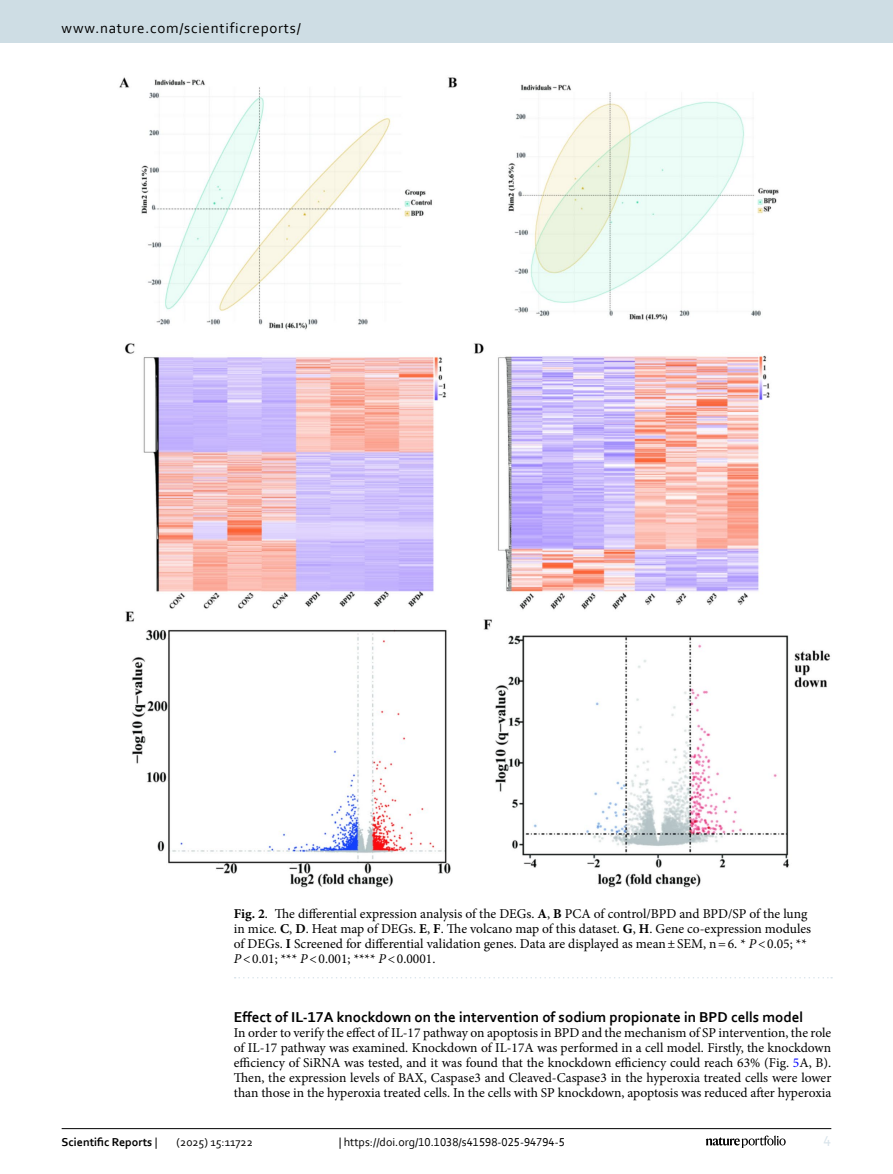
<style>
.page{position:relative;width:893px;height:1174px;background:#fff}
.page>*{position:absolute;margin:0;border:0;box-sizing:border-box;transform-origin:0 0}
.Head_2{font:700 15px "Corbel";color:#000}
.t1{font:15px "Corbel";letter-spacing:.05em;color:#000}
.t2{font:15px "Corbel";color:#d9e4eb}
.Body_Text{font:13.5px/15px "Minion Pro";color:#000;text-align:justify}
.Figure_Caption{font:13.5px/15px "Minion Pro";color:#000}
.t3{font:12px "Corbel";color:#000}
.t4{font:700 12px "Corbel";color:#000}
.s1{font-weight:700}
.s2{font-style:italic}
.s3{color:#00f}
.s4{font-weight:400}
</style>
<div class="page">
<img style="left:119px;top:77px;width:712px;height:811px">
<svg style="left:235px;top:977px;width:597px;height:1px"></svg>
<hr style="left:62px;top:1128px;width:769px;height:1px;background:#000">
<svg style="left:706px;top:1135px;width:80px;height:12px"></svg>
<div style="left:0;top:0;width:893px;height:43px;background:#cedde4"></div>
<p class="t1" style="left:62px;top:18px;width:241px">www.nature.com/scientificreports/</p>
<p class="Figure_Caption" style="left:234px;top:905px;width:579px"><span class="s1">Fig. 2</span>. The differential expression analysis of the DEGs. <span class="s1">A</span>, <span class="s1">B</span> PCA of control/BPD and BPD/SP of the lung in mice. <span class="s1">C</span>, <span class="s1">D</span>. Heat map of DEGs. <span class="s1">E</span>, <span class="s1">F</span>. The volcano map of this dataset. <span class="s1">G</span>, <span class="s1">H</span>. Gene co-expression modules of DEGs. <span class="s1">I</span> Screened for differential validation genes. Data are displayed as mean±SEM, n=6. * <span class="s2">P</span>&lt;0.05; ** <span class="s2">P</span>&lt;0.01; *** <span class="s2">P</span>&lt;0.001; **** <span class="s2">P</span>&lt;0.0001.</p>
<p class="Head_2" style="left:234px;top:1007px;width:571px">Effect of IL-17A knockdown on the intervention of sodium propionate in BPD cells model</p>
<p class="Body_Text" style="left:234px;top:1025px;width:599px">In order to verify the effect of IL-17 pathway on apoptosis in BPD and the mechanism of SP intervention, the role of IL-17 pathway was examined. Knockdown of IL-17A was performed in a cell model. Firstly, the knockdown efficiency of SiRNA was tested, and it was found that the knockdown efficiency could reach 63% (Fig. <span class="s3">5</span>A, B).<br>Then, the expression levels of BAX, Caspase3 and Cleaved-Caspase3 in the hyperoxia treated cells were lower than those in the hyperoxia treated cells. In the cells with SP knockdown, apoptosis was reduced after hyperoxia</p>
<p class="t4" style="left:62px;top:1134px;width:97px">Scientific Reports <span class="s4">|</span></p>
<p class="t3" style="left:177px;top:1134px;width:78px">(2025) 15:11722</p>
<p class="t3" style="left:339px;top:1134px;width:228px">| https://doi.org/10.1038/s41598-025-94794-5</p>
<p class="t2" style="left:824px;top:1132px;width:9px">4</p>
</div>
